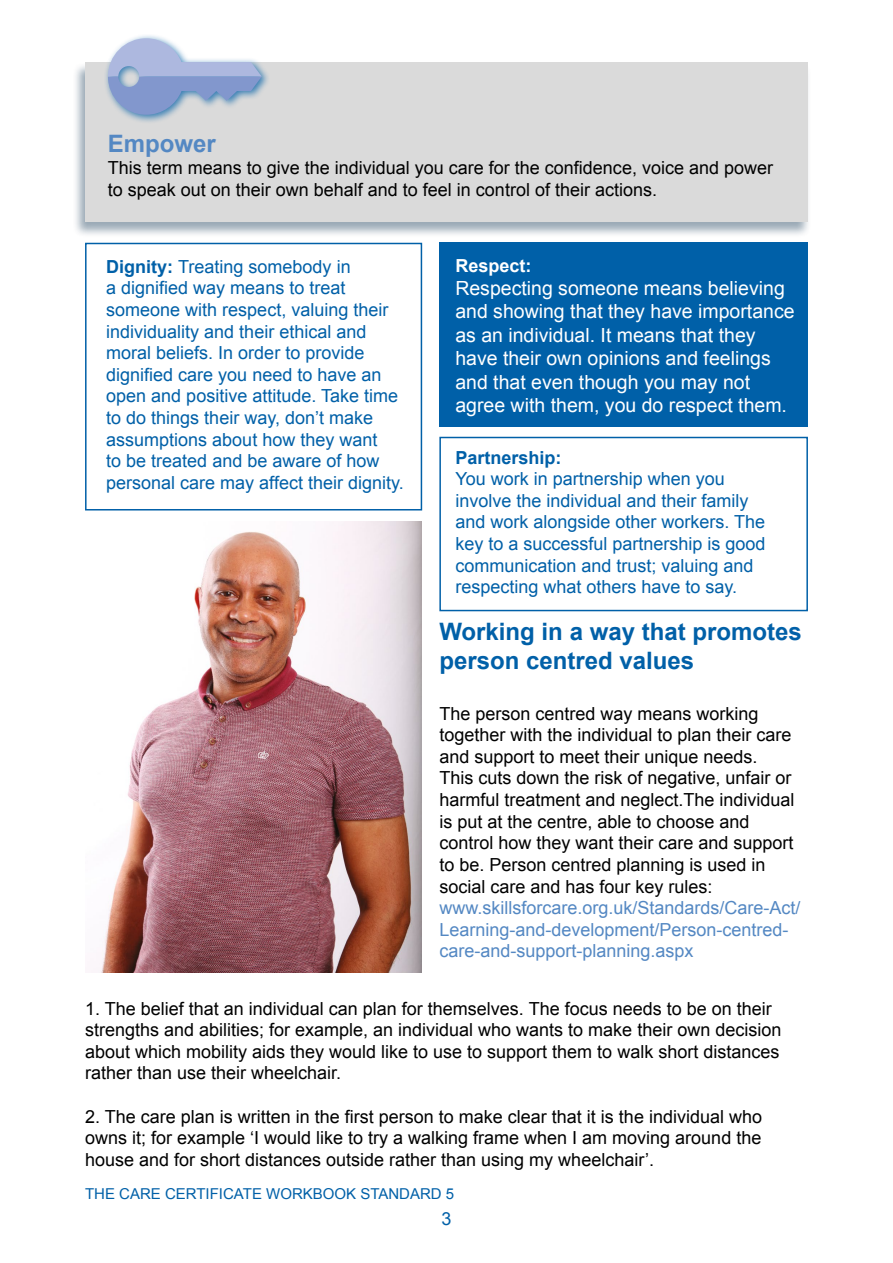
<style>
.page{position:relative;width:893px;height:1263px;background:#fff}
.page>*{position:absolute;margin:0;border:0;box-sizing:border-box;transform-origin:0 0}
.t1{font:700 24px/28.8px "Arial";color:#0060a8}
.t2{font:700 24px "Arial";color:#5488c3}
.t3{font:19.5px/23.4px "Arial";color:#fff}
.t4{font:18px/21.6px "Arial";color:#000}
.t5{font:18px/21.6px "Arial";color:#0060a8}
.t6{font:18px/21.6px "Arial";color:#5488c3}
.t7{font:700 18px "Arial";color:#0060a8}
.t8{font:700 18px "Arial";color:#fff}
.t9{font:15px "Arial";color:#0060a8}
.s1{font-weight:700}
</style>
<div class="page">
<div style="left:72px;top:62px;width:740px;height:176px;background:#002847;opacity:.4"></div>
<div style="left:85px;top:63px;width:723px;height:159px;background:#dadada"></div>
<div style="left:103px;top:34px;width:167px;height:90px;background:#0060a8;opacity:.75"></div>
<svg style="left:108px;top:38px;width:154px;height:77px"></svg>
<div style="left:439px;top:437px;width:369px;height:174px;border:2px solid #0060a8"></div>
<div style="left:85px;top:243px;width:337px;height:267px;border:2px solid #0060a8"></div>
<div style="left:439px;top:243px;width:369px;height:184px;background:#0060a8"></div>
<img style="left:99px;top:522px;width:323px;height:451px">
<h1 class="t2" style="left:108px;top:128px;width:110px">Empower</h1>
<p class="t4" style="left:108px;top:157px;width:667px">This term means to give the individual you care for the confidence, voice and power to speak out on their own behalf and to feel in control of their actions.</p>
<p class="t5" style="left:106px;top:256px;width:299px"><span class="s1">Dignity:</span> Treating somebody in<br>a dignified way means to treat someone with respect, valuing their individuality and their ethical and moral beliefs. In order to provide dignified care you need to have an open and positive attitude. Take time to do things their way, don’t make assumptions about how they want<br>to be treated and be aware of how personal care may affect their dignity.</p>
<p class="t8" style="left:455px;top:253px;width:78px">Respect:</p>
<p class="t3" style="left:455px;top:277px;width:341px">Respecting someone means believing and showing that they have importance as an individual. It means that they have their own opinions and feelings and that even though you may not agree with them, you do respect them.</p>
<p class="t7" style="left:455px;top:445px;width:108px">Partnership:</p>
<p class="t5" style="left:455px;top:468px;width:312px">You work in partnership when you involve the individual and their family and work alongside other workers. The key to a successful partnership is good communication and trust; valuing and respecting what others have to say.</p>
<h1 class="t1" style="left:439px;top:618px;width:364px">Working in a way that promotes person centred values</h1>
<p class="t4" style="left:439px;top:703px;width:357px">The person centred way means working together with the individual to plan their care and support to meet their unique needs.<br>This cuts down the risk of negative, unfair or harmful treatment and neglect.The individual is put at the centre, able to choose and control how they want their care and support to be. Person centred planning is used in social care and has four key rules:</p>
<p class="t6" style="left:439px;top:897px;width:363px">www.skillsforcare.org.uk/Standards/Care-Act/<br>Learning-and-development/Person-centred&shy;care-and-support-planning.aspx</p>
<p class="t4" style="left:85px;top:998px;width:698px">1. The belief that an individual can plan for themselves. The focus needs to be on their strengths and abilities; for example, an individual who wants to make their own decision about which mobility aids they would like to use to support them to walk short distances rather than use their wheelchair.</p>
<p class="t4" style="left:85px;top:1106px;width:678px;text-align:justify">2. The care plan is written in the first person to make clear that it is the individual who owns it; for example ‘I would like to try a walking frame when I am moving around the house and for short distances outside rather than using my wheelchair’.</p>
<p class="t9" style="left:85px;top:1184px;width:371px">THE CARE CERTIFICATE WORKBOOK STANDARD 5</p>
<p class="t5" style="left:441px;top:1208px;width:12px">3</p>
</div>
